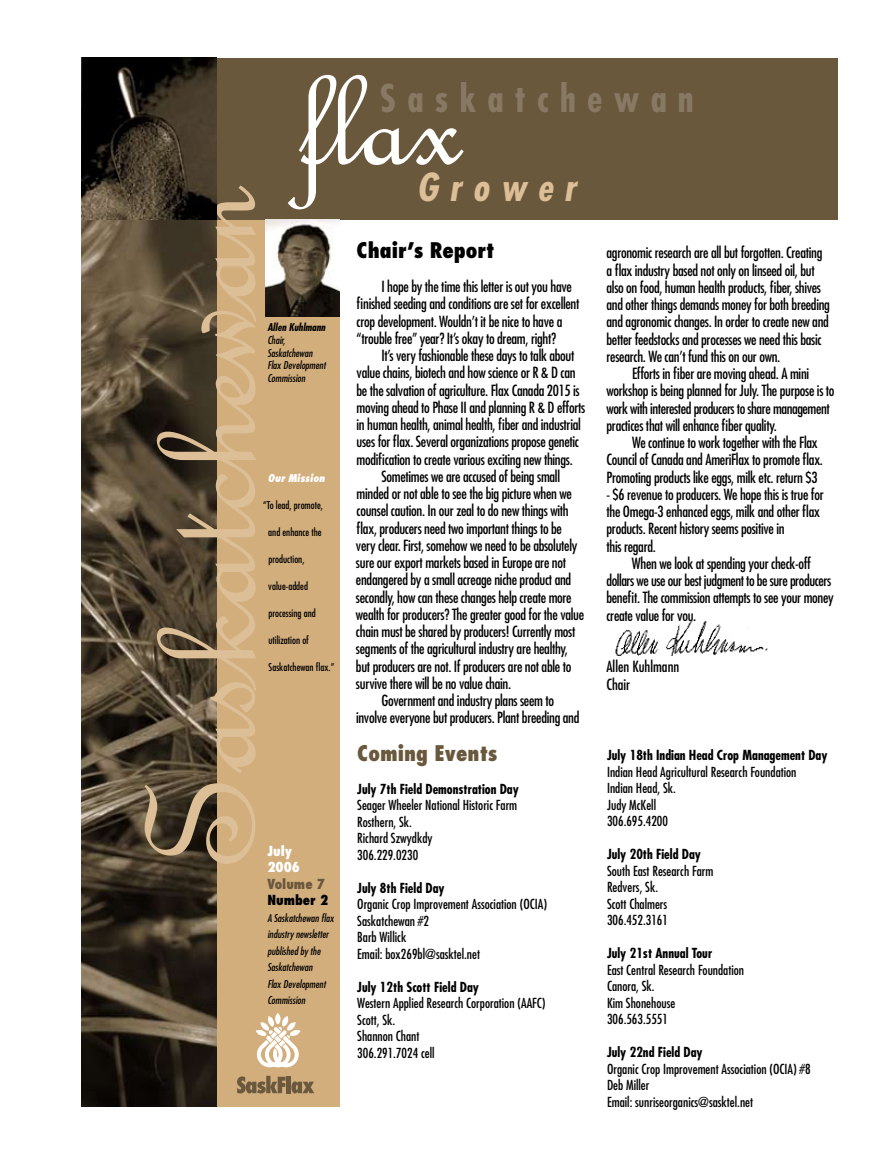
<style>
.page{position:relative;width:878px;height:1161px;background:#fff}
.page>*{position:absolute;margin:0;border:0;box-sizing:border-box;transform-origin:0 0}
.t1{font:166.8px "French Script";color:#dcbe97}
.t2{font:153.75px "French Script";color:#fff}
.t3{font:italic 700 condensed 37.5px "Futura";letter-spacing:.3em;color:#dcbe97}
.t4{font:700 condensed 37.2px "Futura";letter-spacing:.3em;color:#887964}
.t5{font:800 condensed 21px "Futura";color:#000}
.t6{font:800 condensed 21px "Futura";color:#6a583d}
.t7{font:condensed 15px/17.2px "Futura";letter-spacing:-.02em;color:#000}
.t8{font:condensed 15px/17.2px "Futura";color:#000}
.t9{font:condensed 13.5px/16.5px "Futura";color:#000}
.t10{font:700 condensed 13.5px "Futura";color:#000}
.t11{font:800 condensed 13.5px/16.5px "Futura";color:#fff}
.t12{font:800 condensed 13.5px "Futura";color:#6a583d}
.t13{font:800 condensed 13.5px "Futura";color:#000}
.t14{font:italic condensed 10.5px/16.5px "Futura";color:#000}
.t15{font:condensed 10.5px "Futura";color:#000}
.t16{font:italic 700 condensed 10.5px "Futura";color:#000}
.t17{font:italic 800 condensed 10.5px "Futura";color:#fff}
</style>
<div class="page">
<div style="left:81px;top:209px;width:258px;height:898px;background:#d3ae7d"></div>
<div style="left:216px;top:58px;width:621px;height:162px;background:#6a583d"></div>
<img style="left:266px;top:220px;width:73px;height:96px">
<img style="left:615px;top:621px;width:153px;height:35px">
<svg style="left:237px;top:1076px;width:48px;height:18px"></svg>
<hr style="left:287px;top:1076px;width:4px;height:17px;background:#6a593e">
<svg style="left:291px;top:1081px;width:23px;height:12px"></svg>
<svg style="left:256px;top:1016px;width:44px;height:52px"></svg>
<img style="left:81px;top:58px;width:135px;height:1049px">
<h2 class="t2" style="left:298px;top:22px;width:163px">flax</h2>
<h3 class="t4" style="left:380px;top:74px;width:315px">Saskatchewan</h3>
<h3 class="t3" style="left:417px;top:163px;width:160px">Grower</h3>
<h3 class="t5" style="left:356px;top:236px;width:139px">Chair’s Report</h3>
<p class="t7" style="left:356px;top:278px;width:224px;text-indent:25px">I hope by the time this letter is out you have finished seeding and conditions are set for excellent crop development. Wouldn’t it be nice to have a “trouble free” year? It’s okay to dream, right?</p>
<p class="t7" style="left:381px;top:347px;width:194px">It’s very fashionable these days to talk about</p>
<p class="t7" style="left:356px;top:364px;width:221px">value chains, biotech and how science or R &amp; D can</p>
<p class="t7" style="left:356px;top:381px;width:225px">be the salvation of agriculture. Flax Canada 2015 is</p>
<p class="t7" style="left:356px;top:398px;width:230px">moving ahead to Phase II and planning R &amp; D efforts</p>
<p class="t7" style="left:356px;top:416px;width:226px">in human health, animal health, fiber and industrial</p>
<p class="t7" style="left:356px;top:433px;width:224px">uses for flax. Several organizations propose genetic</p>
<p class="t7" style="left:356px;top:450px;width:218px">modification to create various exciting new things.</p>
<p class="t7" style="left:381px;top:467px;width:180px">Sometimes we are accused of being small</p>
<p class="t7" style="left:356px;top:485px;width:217px">minded or not able to see the big picture when we</p>
<p class="t7" style="left:356px;top:502px;width:213px">counsel caution. In our zeal to do new things with</p>
<p class="t7" style="left:356px;top:519px;width:207px">flax, producers need two important things to be</p>
<p class="t7" style="left:356px;top:536px;width:223px">very clear. First, somehow we need to be absolutely</p>
<p class="t7" style="left:356px;top:554px;width:212px">sure our export markets based in Europe are not</p>
<p class="t7" style="left:356px;top:571px;width:217px">endangered by a small acreage niche product and</p>
<p class="t7" style="left:356px;top:588px;width:217px">secondly, how can these changes help create more</p>
<p class="t7" style="left:356px;top:605px;width:230px">wealth for producers? The greater good for the value</p>
<p class="t7" style="left:356px;top:623px;width:221px">chain must be shared by producers! Currently most</p>
<p class="t7" style="left:356px;top:640px;width:213px">segments of the agricultural industry are healthy,</p>
<p class="t7" style="left:356px;top:657px;width:217px">but producers are not. If producers are not able to</p>
<p class="t7" style="left:356px;top:674px;width:157px">survive there will be no value chain.</p>
<p class="t7" style="left:381px;top:692px;width:174px">Government and industry plans seem to</p>
<p class="t7" style="left:356px;top:709px;width:225px">involve everyone but producers. Plant breeding and</p>
<h1 class="t1" style="left:100px;top:870px;width:686px;rotate:-90deg">Saskatchewan</h1>
<p class="t7" style="left:606px;top:244px;width:225px">agronomic research are all but forgotten. Creating a flax industry based not only on linseed oil, but also on food, human health products, fiber, shives and other things demands money for both breeding and agronomic changes. In order to create new and better feedstocks and processes we need this basic research. We can’t fund this on our own.</p>
<p class="t7" style="left:606px;top:365px;width:229px;text-indent:26px">Efforts in fiber are moving ahead. A mini workshop is being planned for July. The purpose is to work with interested producers to share management practices that will enhance fiber quality.</p>
<p class="t7" style="left:606px;top:434px;width:218px;text-indent:26px">We continue to work together with the Flax<br>Council of Canada and AmeriFlax to promote flax.<br>Promoting products like eggs, milk etc. return $3</p>
<p class="t7" style="left:606px;top:485px;width:219px">- $6 revenue to producers. We hope this is true for the Omega-3 enhanced eggs, milk and other flax products. Recent history seems positive in<br>this regard.</p>
<p class="t7" style="left:606px;top:554px;width:229px;text-indent:26px">When we look at spending your check-off dollars we use our best judgment to be sure producers benefit. The commission attempts to see your money create value for you.</p>
<p class="t8" style="left:606px;top:658px;width:74px">Allen Kuhlmann<br>Chair</p>
<p class="t16" style="left:267px;top:321px;width:59px">Allen Kuhlmann</p>
<p class="t14" style="left:267px;top:334px;width:60px;line-height:12.6px">Chair,<br>Saskatchewan<br>Flax Development<br>Commission</p>
<p class="t17" style="left:268px;top:471px;width:58px">Our Mission</p>
<p class="t15" style="left:263px;top:499px;width:61px">“To lead, promote,</p>
<p class="t15" style="left:268px;top:526px;width:55px">and enhance the</p>
<p class="t15" style="left:268px;top:553px;width:38px">production,</p>
<p class="t15" style="left:268px;top:580px;width:41px">value-added</p>
<p class="t15" style="left:268px;top:607px;width:49px">processing and</p>
<p class="t15" style="left:268px;top:634px;width:42px">utilization of</p>
<p class="t15" style="left:268px;top:661px;width:67px">Saskatchewan flax.”</p>
<h3 class="t6" style="left:357px;top:739px;width:142px">Coming Events</h3>
<p class="t10" style="left:357px;top:780px;width:163px">July 7th Field Demonstration Day</p>
<p class="t9" style="left:357px;top:797px;width:161px">Seager Wheeler National Historic Farm<br>Rosthern, Sk.<br>Richard Szwydkdy<br>306.229.0230</p>
<p class="t10" style="left:357px;top:879px;width:89px">July 8th Field Day</p>
<p class="t9" style="left:357px;top:896px;width:191px">Organic Crop Improvement Association (OCIA)<br>Saskatchewan #2<br>Barb Willick<br>Email: box269bl@sasktel.net</p>
<p class="t10" style="left:357px;top:978px;width:123px">July 12th Scott Field Day</p>
<p class="t9" style="left:357px;top:995px;width:190px">Western Applied Research Corporation (AAFC)<br>Scott, Sk.<br>Shannon Chant<br>306.291.7024 cell</p>
<p class="t10" style="left:607px;top:747px;width:222px">July 18th Indian Head Crop Management Day</p>
<p class="t9" style="left:607px;top:763px;width:191px">Indian Head Agricultural Research Foundation<br>Indian Head, Sk.<br>Judy McKell<br>306.695.4200</p>
<p class="t10" style="left:607px;top:846px;width:95px">July 20th Field Day</p>
<p class="t9" style="left:607px;top:862px;width:108px">South East Research Farm<br>Redvers, Sk.<br>Scott Chalmers<br>306.452.3161</p>
<p class="t10" style="left:607px;top:945px;width:107px">July 21st Annual Tour</p>
<p class="t9" style="left:607px;top:961px;width:139px">East Central Research Foundation<br>Canora, Sk.<br>Kim Shonehouse<br>306.563.5551</p>
<p class="t10" style="left:607px;top:1044px;width:97px">July 22nd Field Day</p>
<p class="t9" style="left:607px;top:1060px;width:205px">Organic Crop Improvement Association (OCIA) #8<br>Deb Miller<br>Email: sunriseorganics@sasktel.net</p>
<p class="t11" style="left:267px;top:842px;width:34px">July<br>2006</p>
<p class="t12" style="left:267px;top:875px;width:59px">Volume 7</p>
<p class="t13" style="left:267px;top:891px;width:62px">Number 2</p>
<p class="t14" style="left:267px;top:909px;width:68px">A Saskatchewan flax industry newsletter published by the<br>Saskatchewan<br>Flax Development<br>Commission</p>
</div>
